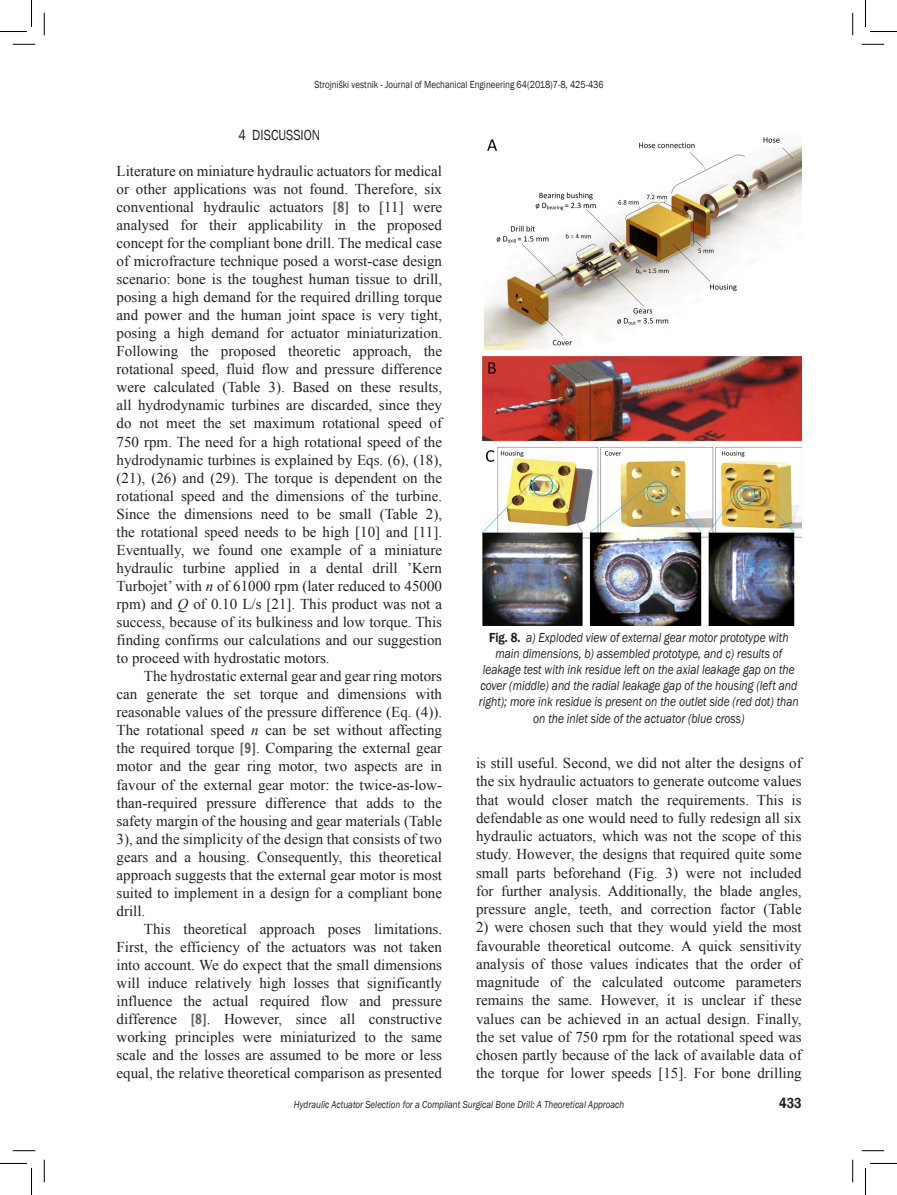
<style>
.page{position:relative;width:897px;height:1195px;background:#fff}
.page>*{position:absolute;margin:0;border:0;box-sizing:border-box;transform-origin:0 0}
.t1{font:15px/18px "Times New Roman";color:#231f20;text-align:justify}
.t2{font:15px "Franklin Gothic";color:#231f20;scale:.85 1}
.t3{font:600 15px "Franklin Gothic";color:#231f20;scale:.85 1}
.t4{font:italic 13.5px/16.2px "Franklin Gothic";color:#231f20;text-align:center;scale:.85 1}
.t5{font:italic 10.5px "Franklin Gothic";color:#231f20;scale:.85 1}
.t6{font:10.5px "Franklin Gothic";color:#231f20;scale:.85 1}
.s1{font-family:"Franklin Gothic";font-weight:600;font-stretch:condensed;color:#636366}
.s2{font-style:italic}
.s3{font-weight:600;font-style:normal}
</style>
<div class="page">
<img style="left:482px;top:137px;width:319px;height:488px">
<svg style="left:13px;top:44px;width:22px;height:1px"></svg>
<svg style="left:861px;top:44px;width:23px;height:1px"></svg>
<svg style="left:13px;top:1150px;width:22px;height:1px"></svg>
<svg style="left:861px;top:1150px;width:23px;height:1px"></svg>
<svg style="left:44px;top:13px;width:1px;height:22px"></svg>
<svg style="left:44px;top:1159px;width:1px;height:22px"></svg>
<svg style="left:852px;top:13px;width:1px;height:22px"></svg>
<svg style="left:852px;top:1159px;width:1px;height:22px"></svg>
<svg style="left:0;top:0;width:32px;height:32px"></svg>
<svg style="left:0;top:1163px;width:32px;height:31px"></svg>
<svg style="left:865px;top:0;width:31px;height:32px"></svg>
<svg style="left:865px;top:1163px;width:31px;height:31px"></svg>
<p class="t6" style="left:314px;top:78px;width:342px">Strojniški vestnik - Journal of Mechanical Engineering 64(2018)7-8, 425-436</p>
<p class="t2" style="left:238px;top:125px;width:98px">4 DISCUSSION</p>
<p class="t1" style="left:117px;top:161px;width:327px">Literature on miniature hydraulic actuators for medical or other applications was not found. Therefore, six conventional hydraulic actuators <span class="s1">[8]</span> to [11] were analysed for their applicability in the proposed concept for the compliant bone drill. The medical case of microfracture technique posed a worst-case design scenario: bone is the toughest human tissue to drill, posing a high demand for the required drilling torque and power and the human joint space is very tight, posing a high demand for actuator miniaturization.<br>Following the proposed theoretic approach, the rotational speed, fluid flow and pressure difference were calculated (Table 3). Based on these results, all hydrodynamic turbines are discarded, since they do not meet the set maximum rotational speed of 750 rpm. The need for a high rotational speed of the hydrodynamic turbines is explained by Eqs. (6), (18), (21), (26) and (29). The torque is dependent on the rotational speed and the dimensions of the turbine.<br>Since the dimensions need to be small (Table 2), the rotational speed needs to be high [10] and [11].<br>Eventually, we found one example of a miniature hydraulic turbine applied in a dental drill ’Kern Turbojet’ with <span class="s2">n</span> of 61000 rpm (later reduced to 45000 rpm) and <span class="s2">Q</span> of 0.10 L/s [21]. This product was not a success, because of its bulkiness and low torque. This finding confirms our calculations and our suggestion to proceed with hydrostatic motors.</p>
<p class="t1" style="left:117px;top:666px;width:327px;text-indent:27px">The hydrostatic external gear and gear ring motors can generate the set torque and dimensions with reasonable values of the pressure difference (Eq. (4)).<br>The rotational speed <span class="s2">n</span> can be set without affecting the required torque <span class="s1">[9]</span>. Comparing the external gear motor and the gear ring motor, two aspects are in favour of the external gear motor: the twice-as-low&shy;than-required pressure difference that adds to the safety margin of the housing and gear materials (Table 3), and the simplicity of the design that consists of two gears and a housing. Consequently, this theoretical approach suggests that the external gear motor is most suited to implement in a design for a compliant bone drill.</p>
<p class="t1" style="left:117px;top:919px;width:327px;text-indent:27px">This theoretical approach poses limitations.<br>First, the efficiency of the actuators was not taken into account. We do expect that the small dimensions will induce relatively high losses that significantly influence the actual required flow and pressure difference <span class="s1">[8]</span>. However, since all constructive working principles were miniaturized to the same scale and the losses are assumed to be more or less equal, the relative theoretical comparison as presented</p>
<p class="t4" style="left:479px;top:629px;width:378px"><span class="s3">Fig. 8.</span> a) Exploded view of external gear motor prototype with main dimensions, b) assembled prototype, and c) results of leakage test with ink residue left on the axial leakage gap on the cover (middle) and the radial leakage gap of the housing (left and right); more ink residue is present on the outlet side (red dot) than on the inlet side of the actuator (blue cross)</p>
<p class="t1" style="left:476px;top:753px;width:327px">is still useful. Second, we did not alter the designs of the six hydraulic actuators to generate outcome values that would closer match the requirements. This is defendable as one would need to fully redesign all six hydraulic actuators, which was not the scope of this study. However, the designs that required quite some small parts beforehand (Fig. 3) were not included for further analysis. Additionally, the blade angles, pressure angle, teeth, and correction factor (Table</p>
<p class="t1" style="left:476px;top:917px;width:327px">2) were chosen such that they would yield the most favourable theoretical outcome. A quick sensitivity analysis of those values indicates that the order of magnitude of the calculated outcome parameters remains the same. However, it is unclear if these values can be achieved in an actual design. Finally, the set value of 750 rpm for the rotational speed was chosen partly because of the lack of available data of the torque for lower speeds [15]. For bone drilling</p>
<p class="t5" style="left:294px;top:1097px;width:390px">Hydraulic Actuator Selection for a Compliant Surgical Bone Drill: A Theoretical Approach</p>
<p class="t3" style="left:779px;top:1093px;width:28px">433</p>
</div>
